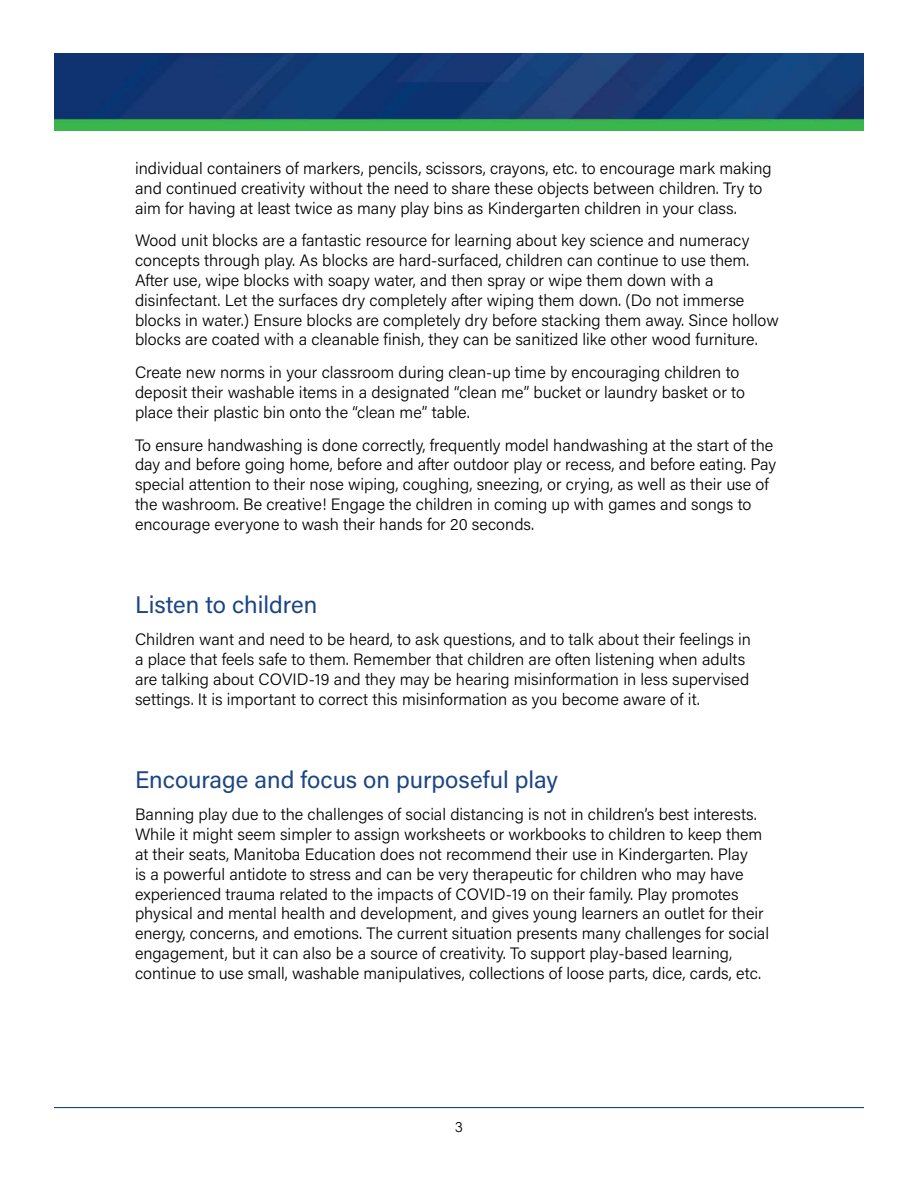
<style>
.page{position:relative;width:918px;height:1188px;background:#fff}
.page>*{position:absolute;margin:0;border:0;box-sizing:border-box;transform-origin:0 0}
.Head_B{font:24px "Acumin Pro";color:#1c4583}
.Paragraph__5{font:300 16.5px/19.8px "Acumin Pro";color:#000}
.Paragraph__12{font:300 16.5px/19.8px "Acumin Pro";color:#000}
.t1{font:300 15px "Acumin Pro";color:#000}
</style>
<div class="page">
<img style="left:54px;top:54px;width:810px;height:77px">
<hr style="left:54px;top:1107px;width:810px;height:1px;background:#1c4583">
<p class="Paragraph__12" style="left:135px;top:158px;width:638px">individual containers of markers, pencils, scissors, crayons, etc. to encourage mark making and continued creativity without the need to share these objects between children. Try to aim for having at least twice as many play bins as Kindergarten children in your class.</p>
<p class="Paragraph__12" style="left:135px;top:230px;width:645px">Wood unit blocks are a fantastic resource for learning about key science and numeracy concepts through play. As blocks are hard-surfaced, children can continue to use them.<br>After use, wipe blocks with soapy water, and then spray or wipe them down with a disinfectant. Let the surfaces dry completely after wiping them down. (Do not immerse blocks in water.) Ensure blocks are completely dry before stacking them away. Since hollow blocks are coated with a cleanable finish, they can be sanitized like other wood furniture.</p>
<p class="Paragraph__12" style="left:135px;top:362px;width:611px">Create new norms in your classroom during clean-up time by encouraging children to deposit their washable items in a designated “clean me” bucket or laundry basket or to place their plastic bin onto the “clean me” table.</p>
<p class="Paragraph__5" style="left:135px;top:434px;width:643px">To ensure handwashing is done correctly, frequently model handwashing at the start of the day and before going home, before and after outdoor play or recess, and before eating. Pay special attention to their nose wiping, coughing, sneezing, or crying, as well as their use of the washroom. Be creative! Engage the children in coming up with games and songs to encourage everyone to wash their hands for 20 seconds.</p>
<h2 class="Head_B" style="left:135px;top:588px;width:184px">Listen to children</h2>
<p class="Paragraph__5" style="left:135px;top:629px;width:618px">Children want and need to be heard, to ask questions, and to talk about their feelings in a place that feels safe to them. Remember that children are often listening when adults are talking about COVID-19 and they may be hearing misinformation in less supervised settings. It is important to correct this misinformation as you become aware of it.</p>
<h2 class="Head_B" style="left:135px;top:763px;width:425px">Encourage and focus on purposeful play</h2>
<p class="Paragraph__5" style="left:135px;top:804px;width:636px">Banning play due to the challenges of social distancing is not in children’s best interests.<br>While it might seem simpler to assign worksheets or workbooks to children to keep them at their seats, Manitoba Education does not recommend their use in Kindergarten. Play<br>is a powerful antidote to stress and can be very therapeutic for children who may have experienced trauma related to the impacts of COVID-19 on their family. Play promotes physical and mental health and development, and gives young learners an outlet for their energy, concerns, and emotions. The current situation presents many challenges for social engagement, but it can also be a source of creativity. To support play-based learning, continue to use small, washable manipulatives, collections of loose parts, dice, cards, etc.</p>
<p class="t1" style="left:455px;top:1116px;width:10px">3</p>
</div>
